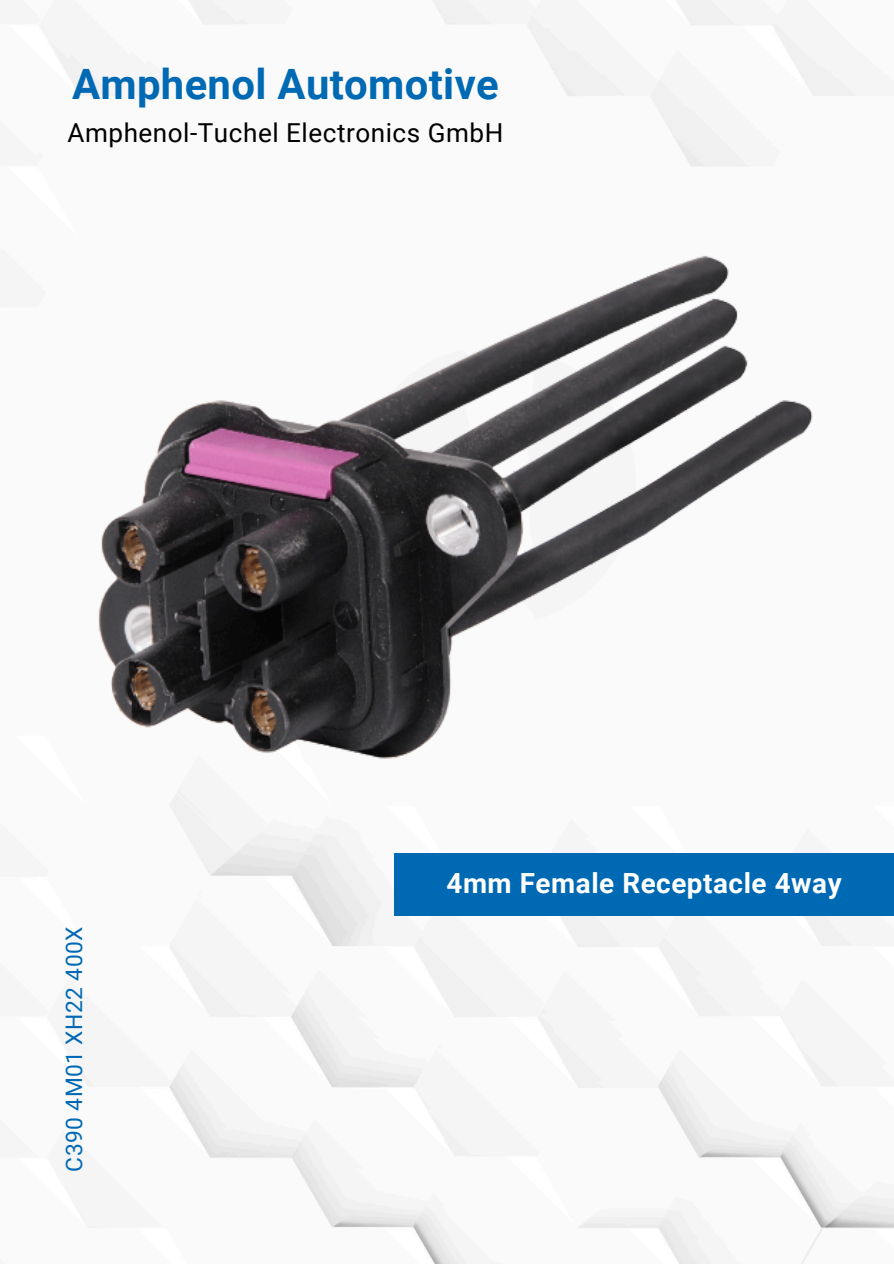
<style>
.page{position:relative;width:894px;height:1264px;background:#fff}
.page>*{position:absolute;margin:0;border:0;box-sizing:border-box;transform-origin:0 0}
.t1{font:700 41.85px "Roboto";letter-spacing:.01em;color:#0069b4}
.t2{font:700 27.75px "Roboto";letter-spacing:.02em;color:#fff}
.t3{font:26.1px "Roboto";letter-spacing:.02em;color:#000}
.t4{font:22.8px "Roboto";letter-spacing:.02em;color:#0069b4}
</style>
<div class="page">
<img style="left:0;top:0;width:893px;height:1263px">
<div style="left:394px;top:853px;width:499px;height:62px;background:#0069b4"></div>
<img style="left:67px;top:235px;width:759px;height:534px">
<h3 class="t1" style="left:72px;top:60px;width:428px">Amphenol Automotive</h3>
<p class="t3" style="left:67px;top:118px;width:437px">Amphenol-Tuchel Electronics GmbH</p>
<h2 class="t4" style="left:61px;top:1171px;width:246px;rotate:-90deg">C390 4M01 XH22 400X</h2>
<p class="t2" style="left:446px;top:866px;width:396px">4mm Female Receptacle 4way</p>
</div>
